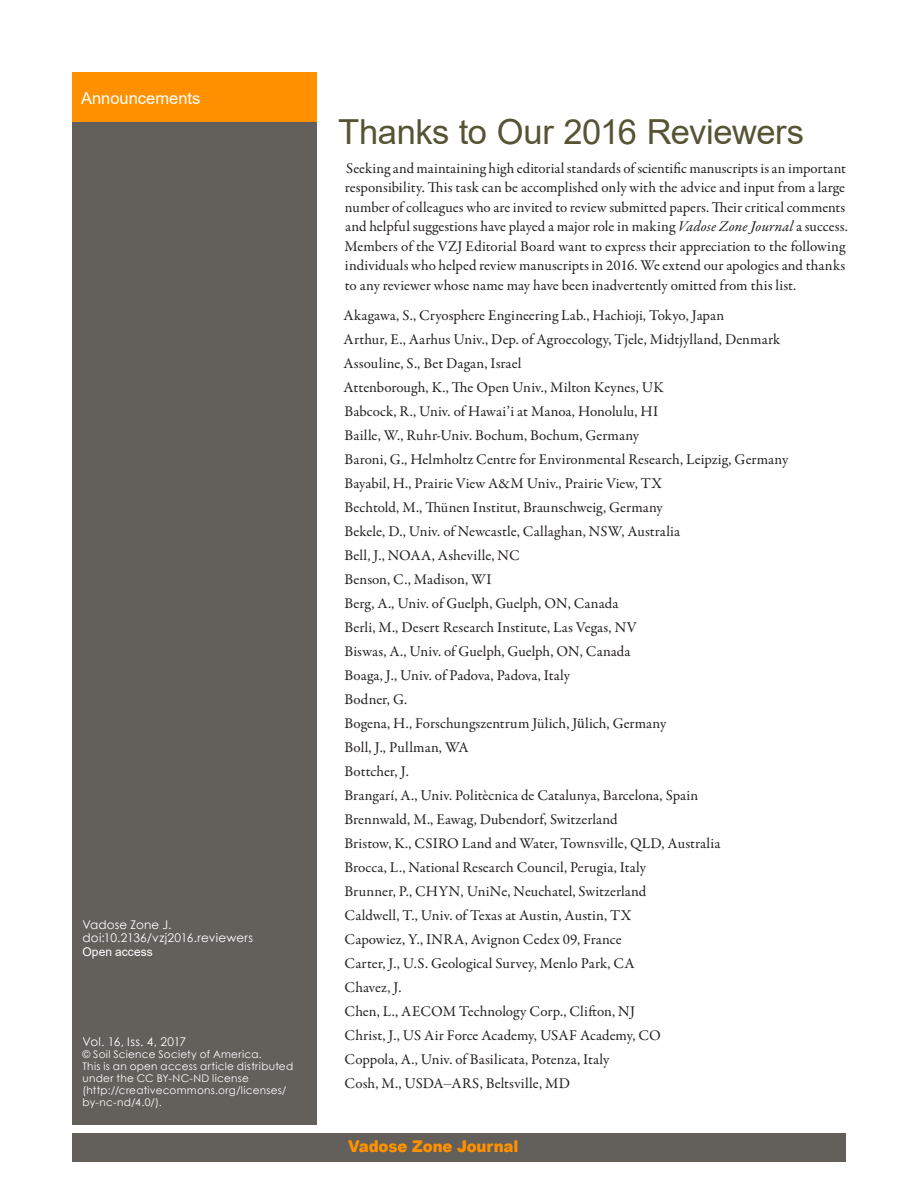
<style>
.page{position:relative;width:918px;height:1188px;background:#fff}
.page>*{position:absolute;margin:0;border:0;box-sizing:border-box;transform-origin:0 0}
.t1{font:34.5px "Arial";letter-spacing:-.01em;color:#565434}
.t2{font:16.5px "Arial";color:#fff}
.t3{font:900 16.2px "Arial";letter-spacing:-.01em;color:#ff9100;scale:.93 1}
.t4{font:15px/24px "Garamond Premr Pro";letter-spacing:.005em;color:#231f20}
.t5{font:12px/13.5px "Century Gothic";letter-spacing:.01em;color:#fff}
.t6{font:12px "Arial";letter-spacing:.005em;color:#fff}
.t7{font:10.5px/12px "Century Gothic";letter-spacing:.025em;color:#fff}
.s1{font-style:italic}
.s2{font-family:"Times New Roman"}
</style>
<div class="page">
<div style="left:72px;top:1133px;width:774px;height:28px;background:#635f5b"></div>
<div style="left:72px;top:119px;width:244px;height:1006px;background:#635f5b"></div>
<div style="left:72px;top:72px;width:244px;height:50px;background:#ff9100"></div>
<p class="t2" style="left:81px;top:86px;width:121px">Announcements</p>
<p class="t5" style="left:82px;top:918px;width:172px">Vadose Zone J. doi:10.2136/vzj2016.reviewers</p>
<p class="t6" style="left:82px;top:943px;width:72px">Open access</p>
<p class="t5" style="left:82px;top:1034px;width:105px">Vol. 16, Iss. 4, 2017</p>
<p class="t7" style="left:82px;top:1048px;width:212px">© Soil Science Society of America.<br>This is an open access article distributed under the CC BY-NC-ND license (http://creativecommons.org/licenses/ by-nc-nd/4.0/).</p>
<h1 class="t1" style="left:338px;top:108px;width:467px">Thanks to Our 2016 Reviewers</h1>
<p class="t4" style="left:344px;top:158px;width:505px;line-height:19.5px">Seeking and maintaining high editorial standards of scientific manuscripts is an important responsibility. This task can be accomplished only with the advice and input from a large number of colleagues who are invited to review submitted papers. Their critical comments and helpful suggestions have played a major role in making <span class="s1">Vadose Zone Journal</span> a success.<br>Members of the VZJ Editorial Board want to express their appreciation to the following individuals who helped review manuscripts in 2016. We extend our apologies and thanks to any reviewer whose name may have been inadvertently omitted from this list.</p>
<p class="t4" style="left:343px;top:303px;width:446px">Akagawa, S., Cryosphere Engineering Lab., Hachioji, Tokyo, Japan<br>Arthur, E., Aarhus Univ., Dep. of Agroecology, Tjele, Midtjylland, Denmark Assouline, S., Bet Dagan, Israel<br>Attenborough, K., The Open Univ., Milton Keynes, UK<br>Babcock, R., Univ. of Hawai’i at Manoa, Honolulu, HI<br>Baille, W., Ruhr-Univ. Bochum, Bochum, Germany<br>Baroni, G., Helmholtz Centre for Environmental Research, Leipzig, Germany Bayabil, H., Prairie View A&amp;M Univ., Prairie View, TX<br>Bechtold, M., Thünen Institut, Braunschweig, Germany<br>Bekele, D., Univ. of Newcastle, Callaghan, NSW, Australia<br>Bell, J., NOAA, Asheville, NC<br>Benson, C., Madison, WI<br>Berg, A., Univ. of Guelph, Guelph, ON, Canada<br>Berli, M., Desert Research Institute, Las Vegas, NV<br>Biswas, A., Univ. of Guelph, Guelph, ON, Canada<br>Boaga, J., Univ. of Padova, Padova, Italy<br>Bodner, G.<br>Bogena, H., Forschungszentrum Jülich, J<span class="s2">ü</span>lich, Germany<br>Boll, J., Pullman, WA<br>Bottcher, J.<br>Brangarí, A., Univ. Politècnica de Catalunya, Barcelona, Spain<br>Brennwald, M., Eawag, Dubendorf, Switzerland<br>Bristow, K., CSIRO Land and Water, Townsville, QLD, Australia<br>Brocca, L., National Research Council, Perugia, Italy<br>Brunner, P., CHYN, UniNe, Neuchatel, Switzerland<br>Caldwell, T., Univ. of Texas at Austin, Austin, TX<br>Capowiez, Y., INRA, Avignon Cedex 09, France<br>Carter, J., U.S. Geological Survey, Menlo Park, CA<br>Chavez, J.<br>Chen, L., AECOM Technology Corp., Clifton, NJ<br>Christ, J., US Air Force Academy, USAF Academy, CO<br>Coppola, A., Univ. of Basilicata, Potenza, Italy<br>Cosh, M., USDA<span class="s2">–</span>ARS, Beltsville, MD</p>
<p class="t3" style="left:348px;top:1135px;width:185px">Vadose Zone Journal</p>
</div>
